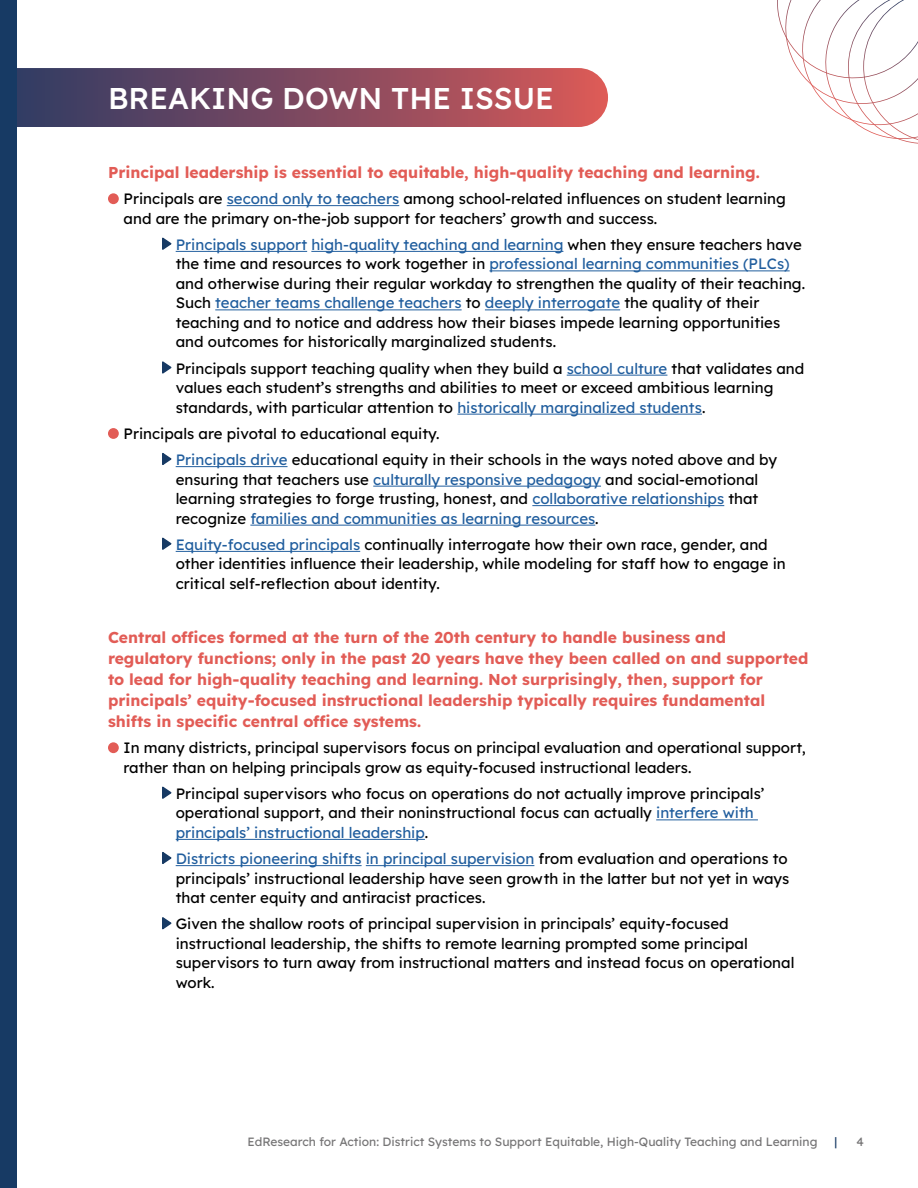
<style>
.page{position:relative;width:918px;height:1188px;background:#fff}
.page>*{position:absolute;margin:0;border:0;box-sizing:border-box;transform-origin:0 0}
.t1{font:500 30px "Lexend";color:#fff}
.t2{font:700 15.75px/21px "Lexend";color:#e25c56}
.t3{font:15px/19.5px "Lexend";color:#000}
.t4{font:12px "Lexend";color:#767576}
.t5{font:12px "Lexend";color:#173a64}
.s1{color:#215e9e}
</style>
<div class="page">
<hr style="left:227px;top:205px;width:172px;height:1px;background:#215e9e">
<hr style="left:176px;top:251px;width:131px;height:1px;background:#215e9e">
<hr style="left:311px;top:251px;width:252px;height:1px;background:#215e9e">
<hr style="left:489px;top:271px;width:301px;height:1px;background:#215e9e">
<hr style="left:215px;top:310px;width:247px;height:1px;background:#215e9e">
<hr style="left:485px;top:310px;width:135px;height:1px;background:#215e9e">
<hr style="left:567px;top:375px;width:100px;height:1px;background:#215e9e">
<hr style="left:457px;top:414px;width:245px;height:1px;background:#215e9e">
<hr style="left:176px;top:466px;width:112px;height:1px;background:#215e9e">
<hr style="left:373px;top:486px;width:228px;height:1px;background:#215e9e">
<hr style="left:532px;top:505px;width:192px;height:1px;background:#215e9e">
<hr style="left:250px;top:525px;width:345px;height:1px;background:#215e9e">
<hr style="left:176px;top:551px;width:184px;height:1px;background:#215e9e">
<hr style="left:656px;top:820px;width:102px;height:1px;background:#215e9e">
<hr style="left:176px;top:839px;width:249px;height:1px;background:#215e9e">
<hr style="left:176px;top:865px;width:186px;height:1px;background:#215e9e">
<hr style="left:366px;top:865px;width:168px;height:1px;background:#215e9e">
<div style="left:108px;top:193px;width:11px;height:11px;background:#e25c56;border-radius:50%"></div>
<svg style="left:162px;top:237px;width:10px;height:13px"></svg>
<svg style="left:162px;top:361px;width:10px;height:13px"></svg>
<div style="left:108px;top:428px;width:11px;height:11px;background:#e25c56;border-radius:50%"></div>
<svg style="left:162px;top:453px;width:10px;height:12px"></svg>
<svg style="left:162px;top:537px;width:10px;height:13px"></svg>
<div style="left:108px;top:742px;width:11px;height:11px;background:#e25c56;border-radius:50%"></div>
<svg style="left:162px;top:786px;width:10px;height:13px"></svg>
<svg style="left:162px;top:852px;width:10px;height:12px"></svg>
<svg style="left:162px;top:917px;width:10px;height:13px"></svg>
<svg style="left:777px;top:0;width:141px;height:144px"></svg>
<svg style="left:16px;top:68px;width:592px;height:59px;background:#814a60"></svg>
<div style="left:0;top:0;width:16px;height:1188px;background:#173a64"></div>
<h1 class="t1" style="left:108px;top:77px;width:447px">BREAKING DOWN THE ISSUE</h1>
<p class="t2" style="left:108px;top:161px;width:653px">Principal leadership is essential to equitable, high-quality teaching and learning.</p>
<p class="t3" style="left:124px;top:188px;width:664px">Principals are <span class="s1">second only to teachers</span> among school-related influences on student learning and are the primary on-the-job support for teachers’ growth and success.</p>
<p class="t3" style="left:176px;top:234px;width:631px"><span class="s1">Principals support high-quality teaching and learning</span> when they ensure teachers have the time and resources to work together in <span class="s1">professional learning communities (PLCs) </span>and otherwise during their regular workday to strengthen the quality of their teaching.<br>Such <span class="s1">teacher teams challenge teachers</span> to <span class="s1">deeply interrogate</span> the quality of their teaching and to notice and address how their biases impede learning opportunities and outcomes for historically marginalized students.</p>
<p class="t3" style="left:176px;top:358px;width:630px">Principals support teaching quality when they build a <span class="s1">school culture</span> that validates and values each student’s strengths and abilities to meet or exceed ambitious learning standards, with particular attention to <span class="s1">historically marginalized students</span>.</p>
<p class="t3" style="left:176px;top:419px;width:603px;line-height:26.2px;text-indent:-52px">Principals are pivotal to educational equity.<br><span class="s1">Principals drive</span> educational equity in their schools in the ways noted above and by</p>
<p class="t3" style="left:176px;top:469px;width:584px;text-align:justify">ensuring that teachers use <span class="s1">culturally responsive pedagogy</span> and social-emotional learning strategies to forge trusting, honest, and <span class="s1">collaborative relationships</span> that recognize <span class="s1">families and communities as learning resources</span>.</p>
<p class="t3" style="left:176px;top:534px;width:612px"><span class="s1">Equity-focused principals</span> continually interrogate how their own race, gender, and other identities influence their leadership, while modeling for staff how to engage in critical self-reflection about identity.</p>
<p class="t2" style="left:108px;top:626px;width:702px">Central offices formed at the turn of the 20th century to handle business and regulatory functions; only in the past 20 years have they been called on and supported to lead for high-quality teaching and learning. Not surprisingly, then, support for principals’ equity-focused instructional leadership typically requires fundamental shifts in specific central office systems.</p>
<p class="t3" style="left:124px;top:737px;width:684px">In many districts, principal supervisors focus on principal evaluation and operational support, rather than on helping principals grow as equity-focused instructional leaders.</p>
<p class="t3" style="left:176px;top:783px;width:590px">Principal supervisors who focus on operations do not actually improve principals’ operational support, and their noninstructional focus can actually <span class="s1">interfere with principals’ instructional leadership</span>.</p>
<p class="t3" style="left:176px;top:848px;width:615px;text-align:justify"><span class="s1">Districts pioneering shifts in principal supervision</span> from evaluation and operations to principals’ instructional leadership have seen growth in the latter but not yet in ways that center equity and antiracist practices.</p>
<p class="t3" style="left:176px;top:913px;width:620px">Given the shallow roots of principal supervision in principals’ equity-focused instructional leadership, the shifts to remote learning prompted some principal supervisors to turn away from instructional matters and instead focus on operational work.</p>
<p class="t4" style="left:247px;top:1133px;width:572px">EdResearch for Action: District Systems to Support Equitable, High-Quality Teaching and Learning</p>
<p class="t5" style="left:834px;top:1133px;width:4px">|</p>
<p class="t4" style="left:857px;top:1133px;width:9px">4</p>
</div>
